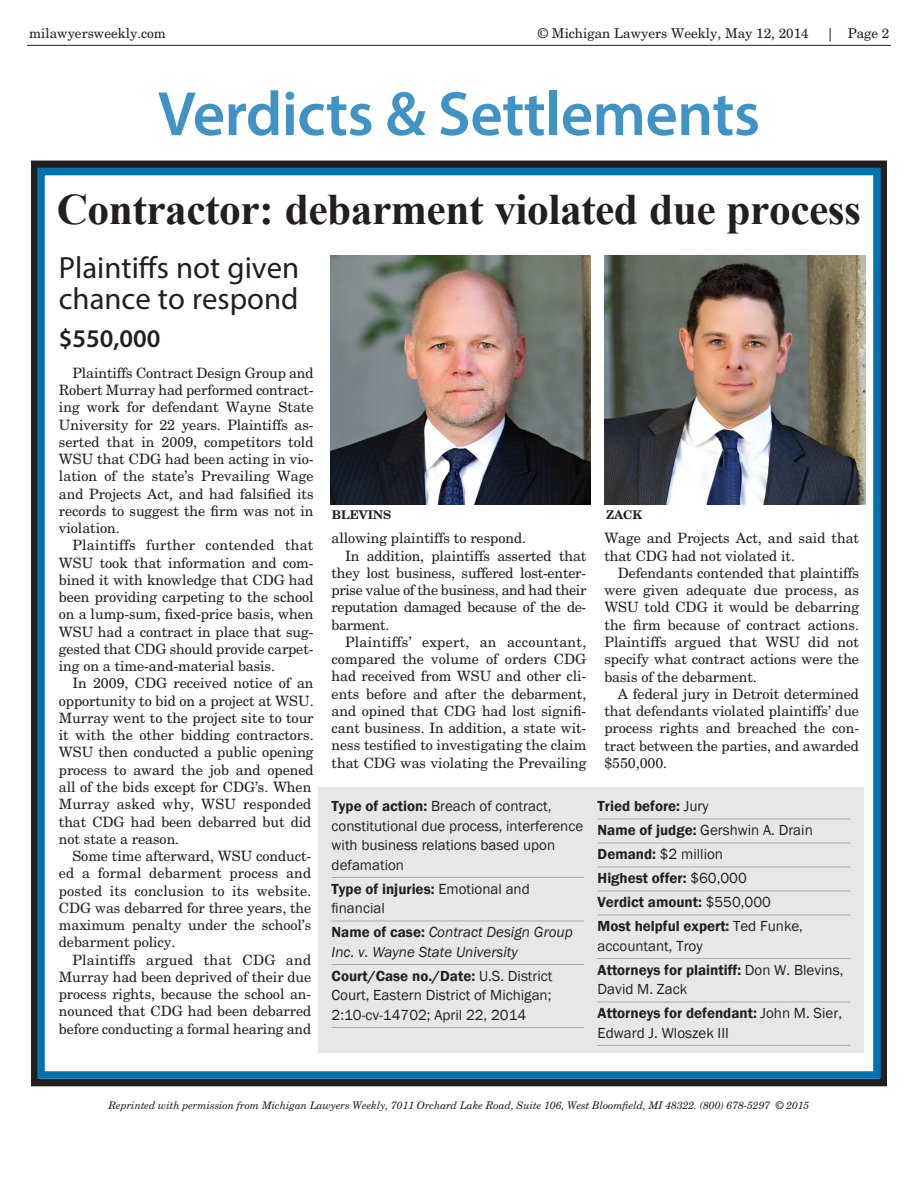
<style>
.page{position:relative;width:918px;height:1188px;background:#fff}
.page>*{position:absolute;margin:0;border:0;box-sizing:border-box;transform-origin:0 0}
.t1{font:600 63px "Myriad Pro";letter-spacing:-.01em;color:#4094c5}
.t2{font:700 43.5px "Times New Roman";letter-spacing:-.01em;color:#231f20}
.t3{font:30.75px/30.8px "Myriad Pro";color:#231f20}
.t4{font:600 25.5px "Myriad Pro";color:#231f20}
.t5{font:15px/19.5px "Franklin Gothic";color:#231f20}
.t6{font:600 15px/24px "Franklin Gothic";color:#231f20}
.t7{font:italic 15px/19.5px "Franklin Gothic";color:#231f20}
.t8{font:14.25px/17.2px "New Century Schlbk LT Std";letter-spacing:-.005em;color:#231f20;text-align:justify}
.t9{font:14.25px "New Century Schlbk LT Std";letter-spacing:-.025em;color:#231f20}
.t10{font:14.25px "New Century Schlbk LT Std";letter-spacing:.015em;color:#231f20}
.t11{font:13.5px "New Century Schlbk LT Std";color:#231f20}
.t12{font:700 12px "New Century Schlbk LT Std";color:#231f20}
.t13{font:italic 10.5px "New Century Schlbk LT Std";letter-spacing:-.01em;color:#231f20}
.s1{font-weight:600}
.s2{font-weight:600;font-style:normal}
.s3{font-weight:400}
</style>
<div class="page">
<div style="left:318px;top:787px;width:546px;height:266px;background:#e6e7e9"></div>
<hr style="left:332px;top:877px;width:252px;height:1px;background:#a8a9ad">
<hr style="left:332px;top:921px;width:252px;height:1px;background:#a8a9ad">
<hr style="left:332px;top:964px;width:252px;height:1px;background:#a8a9ad">
<hr style="left:332px;top:1027px;width:252px;height:1px;background:#a8a9ad">
<hr style="left:598px;top:819px;width:252px;height:1px;background:#a8a9ad">
<hr style="left:598px;top:843px;width:252px;height:1px;background:#a8a9ad">
<hr style="left:598px;top:867px;width:252px;height:1px;background:#a8a9ad">
<hr style="left:598px;top:891px;width:252px;height:1px;background:#a8a9ad">
<hr style="left:598px;top:915px;width:252px;height:1px;background:#a8a9ad">
<hr style="left:598px;top:958px;width:252px;height:1px;background:#a8a9ad">
<hr style="left:598px;top:1002px;width:252px;height:1px;background:#a8a9ad">
<hr style="left:598px;top:1045px;width:252px;height:1px;background:#a8a9ad">
<hr style="left:27px;top:45px;width:864px;height:1px;background:#231f20">
<div style="left:31px;top:161px;width:856px;height:925px;border:8px solid #231f20"></div>
<div style="left:37px;top:168px;width:844px;height:911px;border:8px solid #0073ae"></div>
<img style="left:330px;top:255px;width:261px;height:249px">
<img style="left:604px;top:255px;width:261px;height:249px">
<p class="t11" style="left:29px;top:25px;width:138px">milawyersweekly.com</p>
<p class="t11" style="left:538px;top:25px;width:272px">© Michigan Lawyers Weekly, May 12, 2014</p>
<p class="t11" style="left:826px;top:25px;width:65px">| Page 2</p>
<h1 class="t1" style="left:158px;top:74px;width:604px">Verdicts &amp; Settlements</h1>
<h2 class="t2" style="left:57px;top:184px;width:806px">Contractor: debarment violated due process</h2>
<h3 class="t3" style="left:59px;top:252px;width:242px">Plaintiffs not given chance to respond</h3>
<h3 class="t4" style="left:59px;top:322px;width:103px">$550,000</h3>
<p class="t8" style="left:59px;top:364px;width:256px;text-indent:13px">Plaintiffs Contract Design Group and Robert Murray had performed contract&shy;ing work for defendant Wayne State University for 22 years. Plaintiffs as&shy;serted that in 2009, competitors told WSU that CDG had been acting in vio&shy;lation of the state’s Prevailing Wage and Projects Act, and had falsified its records to suggest the firm was not in violation.</p>
<p class="t8" style="left:59px;top:537px;width:256px;text-indent:13px">Plaintiffs further contended that WSU took that information and com&shy;bined it with knowledge that CDG had been providing carpeting to the school on a lump-sum, fixed-price basis, when WSU had a contract in place that sug&shy;gested that CDG should provide carpet&shy;ing on a time-and-material basis.</p>
<p class="t8" style="left:59px;top:675px;width:256px;text-align:left;text-indent:13px">In 2009, CDG received notice of an opportunity to bid on a project at WSU.<br>Murray went to the project site to tour it with the other bidding contractors.<br>WSU then conducted a public opening process to award the job and opened all of the bids except for CDG’s. When Murray asked why, WSU responded that CDG had been debarred but did not state a reason.</p>
<p class="t8" style="left:59px;top:847px;width:254px;text-indent:13px">Some time afterward, WSU conduct&shy;ed a formal debarment process and posted its conclusion to its website.<br>CDG was debarred for three years, the maximum penalty under the school’s debarment policy.</p>
<p class="t8" style="left:59px;top:951px;width:254px;text-indent:13px">Plaintiffs argued that CDG and Murray had been deprived of their due process rights, because the school an&shy;nounced that CDG had been debarred before conducting a formal hearing and</p>
<p class="t12" style="left:332px;top:507px;width:61px">BLEVINS</p>
<p class="t12" style="left:606px;top:507px;width:38px">ZACK</p>
<p class="t8" style="left:332px;top:530px;width:196px">allowing plaintiffs to respond.</p>
<p class="t8" style="left:345px;top:547px;width:243px">In addition, plaintiffs asserted that</p>
<p class="t8" style="left:332px;top:564px;width:256px">they lost business, suffered lost-enter-</p>
<p class="t9" style="left:332px;top:581px;width:256px">prise value of the business, and had their</p>
<p class="t9" style="left:332px;top:599px;width:256px">reputation damaged because of the de-</p>
<p class="t9" style="left:332px;top:616px;width:59px">barment.</p>
<p class="t10" style="left:345px;top:633px;width:243px">Plaintiffs’ expert, an accountant,</p>
<p class="t8" style="left:332px;top:650px;width:256px">compared the volume of orders CDG</p>
<p class="t8" style="left:332px;top:668px;width:256px">had received from WSU and other cli-</p>
<p class="t8" style="left:332px;top:685px;width:256px">ents before and after the debarment,</p>
<p class="t8" style="left:332px;top:702px;width:256px">and opined that CDG had lost signifi-</p>
<p class="t8" style="left:332px;top:719px;width:256px">cant business. In addition, a state wit-</p>
<p class="t8" style="left:332px;top:737px;width:256px">ness testified to investigating the claim</p>
<p class="t8" style="left:332px;top:754px;width:256px">that CDG was violating the Prevailing</p>
<p class="t8" style="left:604px;top:530px;width:256px">Wage and Projects Act, and said that that CDG had not violated it.</p>
<p class="t8" style="left:604px;top:564px;width:256px;text-indent:13px">Defendants contended that plaintiffs were given adequate due process, as WSU told CDG it would be debarring the firm because of contract actions.<br>Plaintiffs argued that WSU did not specify what contract actions were the basis of the debarment.</p>
<p class="t8" style="left:604px;top:685px;width:256px;text-indent:13px">A federal jury in Detroit determined that defendants violated plaintiffs’ due process rights and breached the con&shy;tract between the parties, and awarded $550,000.</p>
<p class="t5" style="left:332px;top:797px;width:253px"><span class="s1">Type of action:</span> Breach of contract, constitutional due process, interference with business relations based upon defamation</p>
<p class="t5" style="left:332px;top:879px;width:200px"><span class="s1">Type of injuries:</span> Emotional and financial</p>
<p class="t7" style="left:332px;top:923px;width:243px"><span class="s2">Name of case:</span> Contract Design Group<br>Inc. v. Wayne State University</p>
<p class="t5" style="left:332px;top:966px;width:222px;text-align:justify"><span class="s1">Court/Case no./Date:</span> U.S. District Court, Eastern District of Michigan; 2:10-cv-14702; April 22, 2014</p>
<p class="t6" style="left:598px;top:794px;width:217px">Tried before: <span class="s3">Jury<br></span>Name of judge: <span class="s3">Gershwin A. Drain<br></span>Demand: <span class="s3">$2 million<br></span>Highest offer: <span class="s3">$60,000<br></span>Verdict amount: <span class="s3">$550,000<br></span>Most helpful expert: <span class="s3">Ted Funke,</span></p>
<p class="t5" style="left:598px;top:934px;width:247px;line-height:24px">accountant, Troy<br><span class="s1">Attorneys for plaintiff:</span> Don W. Blevins,</p>
<p class="t5" style="left:598px;top:978px;width:246px;line-height:24px">David M. Zack<br><span class="s1">Attorneys for defendant:</span> John M. Sier,</p>
<p class="t5" style="left:598px;top:1023px;width:133px">Edward J. Wloszek III</p>
<p class="t13" style="left:109px;top:1098px;width:702px">Reprinted with permission from Michigan Lawyers Weekly, 7011 Orchard Lake Road, Suite 106, West Bloomfield, MI 48322. (800) 678-5297 © 2015</p>
</div>
